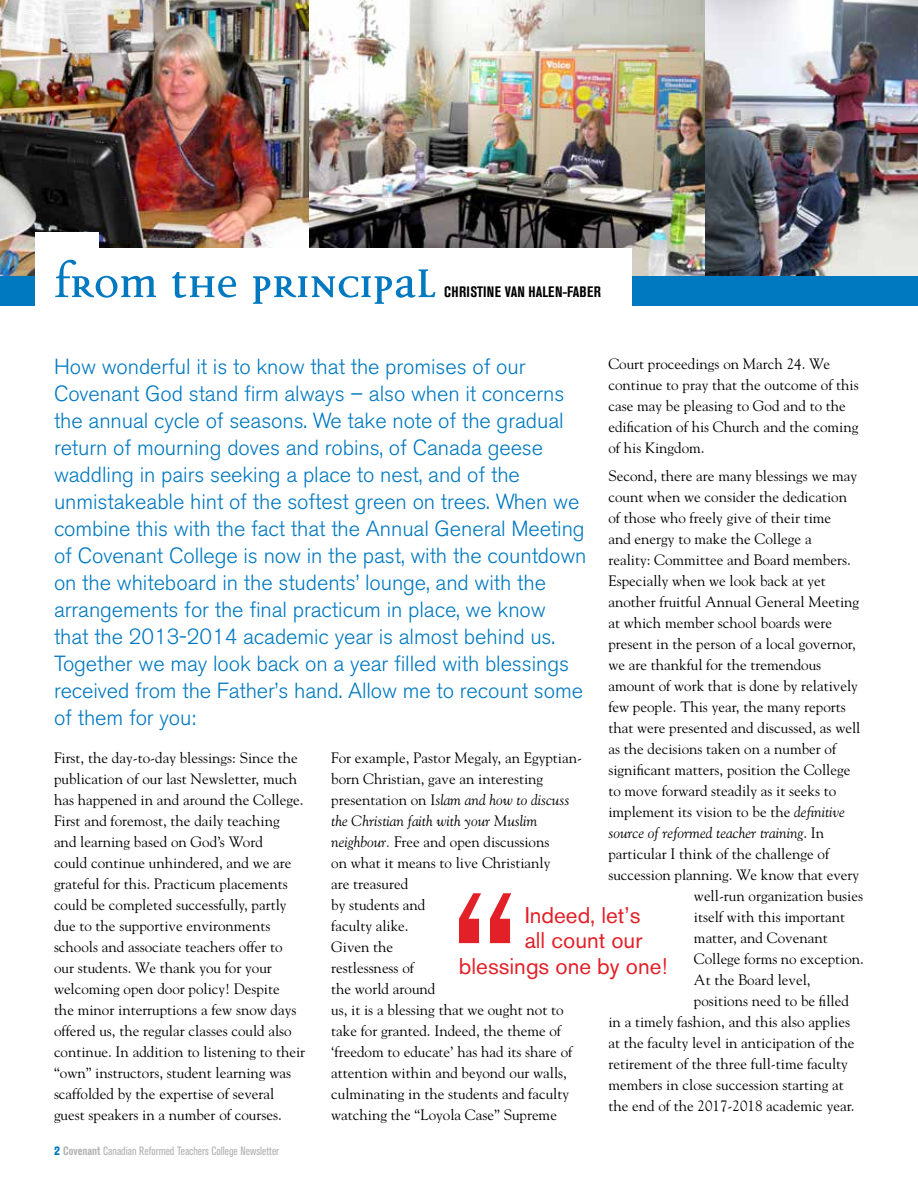
<style>
.page{position:relative;width:918px;height:1188px;background:#fff}
.page>*{position:absolute;margin:0;border:0;box-sizing:border-box;transform-origin:0 0}
.t1{font:700 54px "Disturbance";letter-spacing:-.01em;color:#0079c1}
.t2{font:22.5px "Akzidenz Grotesk BE";color:#e31f27}
.t3{font:300 21.75px/27px "Akzidenz Grotesk BE";letter-spacing:-.005em;color:#0079c1}
.t4{font:15px/21px "Goudy";color:#000}
.t5{font:italic 15px "Goudy";color:#000}
.t6{font:700 condensed 15px "Akzidenz Grotesk BE";letter-spacing:.025em;color:#000}
.t7{font:condensed 12px "Akzidenz Grotesk BE";color:#b3b3b6}
.s1{font-style:italic}
.s2{font-style:normal}
.s3{font-weight:800;color:#0079c1}
.s4{font-weight:700}
</style>
<div class="page">
<img style="left:704px;top:0;width:214px;height:276px">
<img style="left:0;top:0;width:704px;height:276px">
<div style="left:0;top:276px;width:918px;height:29px;background:#0079c1"></div>
<div style="left:36px;top:233px;width:63px;height:86px;background:#fff"></div>
<div style="left:43px;top:249px;width:589px;height:66px;background:#fff"></div>
<svg style="left:459px;top:893px;width:52px;height:50px"></svg>
<h1 class="t1" style="left:54px;top:259px;width:384px">From the Principal</h1>
<p class="t6" style="left:444px;top:283px;width:158px">CHRISTINE VAN HALEN-FABER</p>
<p class="t3" style="left:54px;top:353px;width:534px">How wonderful it is to know that the promises of our Covenant God stand firm always – also when it concerns the annual cycle of seasons. We take note of the gradual return of mourning doves and robins, of Canada geese waddling in pairs seeking a place to nest, and of the unmistakeable hint of the softest green on trees. When we combine this with the fact that the Annual General Meeting of Covenant College is now in the past, with the countdown on the whiteboard in the students’ lounge, and with the arrangements for the final practicum in place, we know<br>that the 2013-2014 academic year is almost behind us.<br>Together we may look back on a year filled with blessings received from the Father’s hand. Allow me to recount some of them for you:</p>
<p class="t4" style="left:608px;top:353px;width:252px">Court proceedings on March 24. We continue to pray that the outcome of this case may be pleasing to God and to the edification of his Church and the coming of his Kingdom.</p>
<p class="t4" style="left:608px;top:465px;width:250px">Second, there are many blessings we may</p>
<p class="t4" style="left:608px;top:486px;width:240px">count when we consider the dedication</p>
<p class="t4" style="left:608px;top:507px;width:224px">of those who freely give of their time</p>
<p class="t4" style="left:608px;top:528px;width:205px">and energy to make the College a</p>
<p class="t4" style="left:608px;top:549px;width:244px">reality: Committee and Board members.</p>
<p class="t4" style="left:608px;top:570px;width:219px">Especially when we look back at yet</p>
<p class="t4" style="left:608px;top:591px;width:252px">another fruitful Annual General Meeting</p>
<p class="t4" style="left:608px;top:612px;width:225px">at which member school boards were</p>
<p class="t4" style="left:608px;top:633px;width:249px">present in the person of a local governor,</p>
<p class="t4" style="left:608px;top:654px;width:214px">we are thankful for the tremendous</p>
<p class="t4" style="left:608px;top:675px;width:251px">amount of work that is done by relatively</p>
<p class="t4" style="left:608px;top:696px;width:239px">few people. This year, the many reports</p>
<p class="t4" style="left:608px;top:717px;width:253px">that were presented and discussed, as well</p>
<p class="t4" style="left:608px;top:738px;width:229px">as the decisions taken on a number of</p>
<p class="t4" style="left:608px;top:759px;width:244px">significant matters, position the College</p>
<p class="t4" style="left:608px;top:780px;width:229px">to move forward steadily as it seeks to</p>
<p class="t4" style="left:608px;top:801px;width:238px">implement its vision to be the <span class="s1">definitive</span></p>
<p class="t5" style="left:608px;top:824px;width:217px">source of reformed teacher training<span class="s2">. In</span></p>
<p class="t4" style="left:608px;top:843px;width:222px">particular I think of the challenge of</p>
<p class="t4" style="left:608px;top:864px;width:252px">succession planning. We know that every</p>
<p class="t4" style="left:694px;top:885px;width:171px">well-run organization busies</p>
<p class="t4" style="left:694px;top:906px;width:153px">itself with this important</p>
<p class="t4" style="left:694px;top:927px;width:135px">matter, and Covenant</p>
<p class="t4" style="left:694px;top:948px;width:171px">College forms no exception.</p>
<p class="t4" style="left:694px;top:969px;width:118px">At the Board level,</p>
<p class="t4" style="left:694px;top:990px;width:156px">positions need to be filled</p>
<p class="t4" style="left:608px;top:1011px;width:243px">in a timely fashion, and this also applies</p>
<p class="t4" style="left:608px;top:1032px;width:248px">at the faculty level in anticipation of the</p>
<p class="t4" style="left:608px;top:1053px;width:241px">retirement of the three full-time faculty</p>
<p class="t4" style="left:608px;top:1074px;width:237px">members in close succession starting at</p>
<p class="t4" style="left:608px;top:1095px;width:248px">the end of the 2017-2018 academic year.</p>
<p class="t4" style="left:54px;top:747px;width:253px">First, the day-to-day blessings: Since the publication of our last Newsletter, much has happened in and around the College.<br>First and foremost, the daily teaching and learning based on God’s Word<br>could continue unhindered, and we are grateful for this. Practicum placements could be completed successfully, partly due to the supportive environments schools and associate teachers offer to our students. We thank you for your welcoming open door policy! Despite<br>the minor interruptions a few snow days offered us, the regular classes could also continue. In addition to listening to their “own” instructors, student learning was scaffolded by the expertise of several guest speakers in a number of courses.</p>
<p class="t4" style="left:331px;top:747px;width:252px">For example, Pastor Megaly, an Egyptian&shy;born Christian, gave an interesting presentation on I<span class="s1">slam and how to discuss the Christian faith with your Muslim neighbour.</span> Free and open discussions<br>on what it means to live Christianly<br>are treasured<br>by students and<br>faculty alike.<br>Given the<br>restlessness of<br>the world around<br>us, it is a blessing that we ought not to take for granted. Indeed, the theme of ‘freedom to educate’ has had its share of attention within and beyond our walls, culminating in the students and faculty watching the “Loyola Case” Supreme</p>
<h2 class="t2" style="left:525px;top:902px;width:117px">Indeed, let’s</h2>
<h2 class="t2" style="left:525px;top:927px;width:119px">all count our</h2>
<h2 class="t2" style="left:459px;top:953px;width:210px">blessings one by one!</h2>
<p class="t7" style="left:54px;top:1144px;width:227px"><span class="s3">2</span> <span class="s4">COVENANT</span> Canadian Reformed Teachers College Newsletter</p>
</div>
